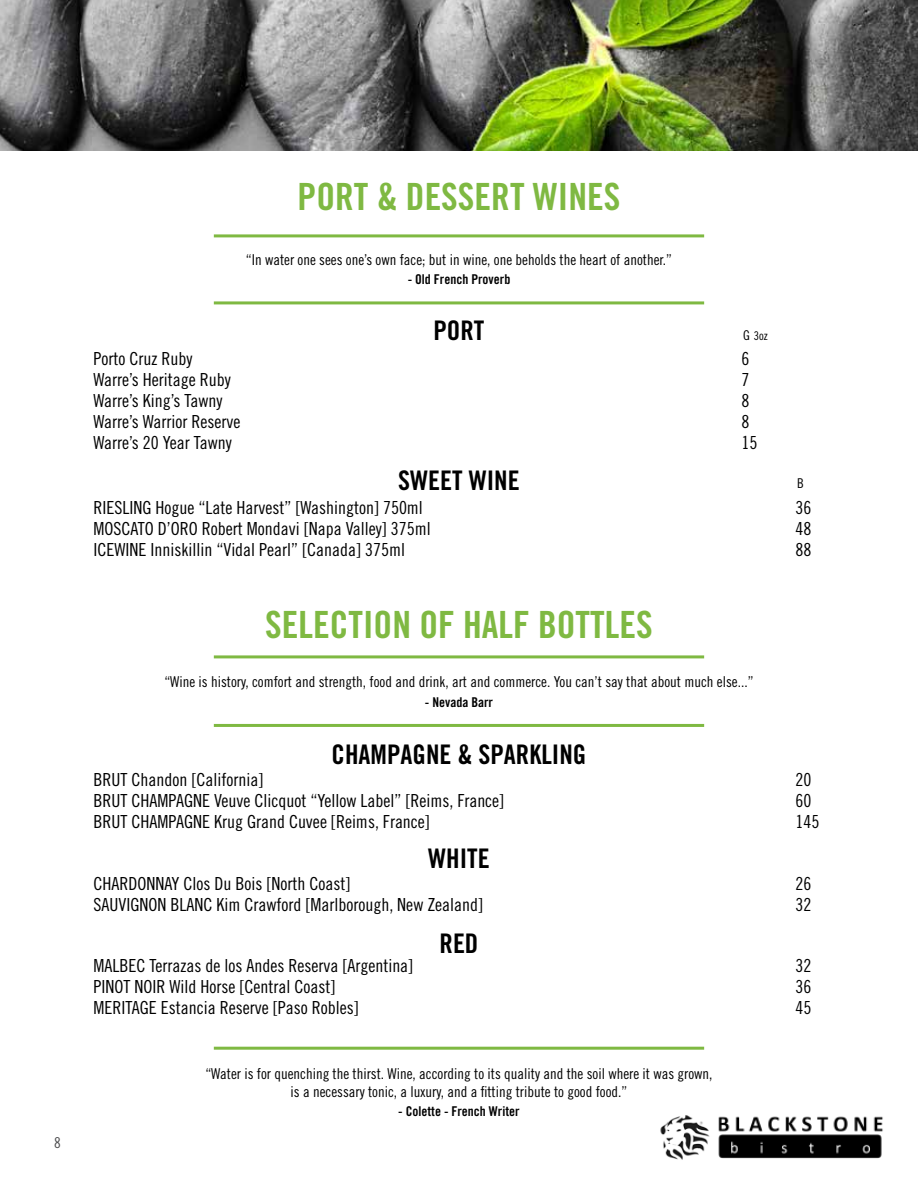
<style>
.page{position:relative;width:918px;height:1188px;background:#fff}
.page>*{position:absolute;margin:0;border:0;box-sizing:border-box;transform-origin:0 0}
.t1{font:37.5px "Trade Gothic LT Std Bd Cn 20";color:#7fb942}
.t2{font:27px "Trade Gothic LT Std Bd Cn 20";color:#000}
.t3{font:18px "Trade Gothic LT Std Cn 18";color:#000}
.t4{font:15px/18px "Trade Gothic LT Std Cn 18";color:#000;text-align:center}
.t5{font:15px "Trade Gothic LT Std Cn 18";color:#4d4d4f}
.t6{font:13.5px "Trade Gothic LT Std Bd Cn 20";color:#000}
.t7{font:13.5px "Trade Gothic LT Std Cn 18";color:#000}
.t8{font:12px "Trade Gothic LT Std Cn 18";color:#000}
</style>
<div class="page">
<img style="left:660px;top:1115px;width:50px;height:45px">
<img style="left:718px;top:1116px;width:165px;height:16px">
<img style="left:718px;top:1134px;width:164px;height:25px">
<img style="left:0;top:0;width:918px;height:150px">
<hr style="left:214px;top:234px;width:490px;height:3px;background:#7fb942">
<hr style="left:214px;top:301px;width:490px;height:3px;background:#7fb942">
<hr style="left:214px;top:655px;width:490px;height:3px;background:#7fb942">
<hr style="left:214px;top:724px;width:490px;height:3px;background:#7fb942">
<hr style="left:214px;top:1047px;width:490px;height:3px;background:#7fb942">
<p class="t5" style="left:54px;top:1134px;width:8px">8</p>
<h1 class="t1" style="left:298px;top:173px;width:324px">PORT &amp; DESSERT WINES</h1>
<p class="t4" style="left:246px;top:250px;width:428px">“In water one sees one’s own face; but in wine, one beholds the heart of another.”</p>
<p class="t6" style="left:408px;top:271px;width:104px">- Old French Proverb</p>
<h2 class="t2" style="left:433px;top:314px;width:53px">PORT</h2>
<p class="t7" style="left:743px;top:327px;width:8px">G</p>
<p class="t8" style="left:754px;top:328px;width:15px">3oz</p>
<p class="t3" style="left:93px;top:348px;width:100px">Porto Cruz Ruby</p>
<p class="t3" style="left:741px;top:348px;width:9px">6</p>
<p class="t3" style="left:93px;top:369px;width:139px">Warre’s Heritage Ruby</p>
<p class="t3" style="left:741px;top:369px;width:9px">7</p>
<p class="t3" style="left:93px;top:390px;width:130px">Warre’s King’s Tawny</p>
<p class="t3" style="left:741px;top:390px;width:9px">8</p>
<p class="t3" style="left:93px;top:411px;width:149px">Warre’s Warrior Reserve</p>
<p class="t3" style="left:741px;top:411px;width:9px">8</p>
<p class="t3" style="left:93px;top:432px;width:140px">Warre’s 20 Year Tawny</p>
<p class="t3" style="left:741px;top:432px;width:17px">15</p>
<h2 class="t2" style="left:398px;top:464px;width:123px">SWEET WINE</h2>
<p class="t7" style="left:797px;top:475px;width:8px">B</p>
<p class="t3" style="left:93px;top:497px;width:331px">RIESLING Hogue “Late Harvest” [Washington] 750ml</p>
<p class="t3" style="left:795px;top:497px;width:17px">36</p>
<p class="t3" style="left:93px;top:518px;width:339px">MOSCATO D’ORO Robert Mondavi [Napa Valley] 375ml</p>
<p class="t3" style="left:795px;top:518px;width:17px">48</p>
<p class="t3" style="left:93px;top:539px;width:313px">ICEWINE Inniskillin “Vidal Pearl” [Canada] 375ml</p>
<p class="t3" style="left:795px;top:539px;width:17px">88</p>
<h1 class="t1" style="left:265px;top:602px;width:389px">SELECTION OF HALF BOTTLES</h1>
<p class="t4" style="left:164px;top:673px;width:591px">“Wine is history, comfort and strength, food and drink, art and commerce. You can’t say that about much else...”</p>
<p class="t6" style="left:425px;top:694px;width:70px">- Nevada Barr</p>
<h2 class="t2" style="left:332px;top:738px;width:256px">CHAMPAGNE &amp; SPARKLING</h2>
<p class="t3" style="left:93px;top:769px;width:171px">BRUT Chandon [California]</p>
<p class="t3" style="left:795px;top:769px;width:17px">20</p>
<p class="t3" style="left:93px;top:790px;width:412px">BRUT CHAMPAGNE Veuve Clicquot “Yellow Label” [Reims, France]</p>
<p class="t3" style="left:795px;top:790px;width:17px">60</p>
<p class="t3" style="left:93px;top:811px;width:338px">BRUT CHAMPAGNE Krug Grand Cuvee [Reims, France]</p>
<p class="t3" style="left:795px;top:811px;width:25px">145</p>
<h2 class="t2" style="left:428px;top:842px;width:63px">WHITE</h2>
<p class="t3" style="left:93px;top:873px;width:258px">CHARDONNAY Clos Du Bois [North Coast]</p>
<p class="t3" style="left:795px;top:873px;width:17px">26</p>
<p class="t3" style="left:93px;top:894px;width:391px">SAUVIGNON BLANC Kim Crawford [Marlborough, New Zealand]</p>
<p class="t3" style="left:795px;top:894px;width:17px">32</p>
<h2 class="t2" style="left:440px;top:927px;width:40px">RED</h2>
<p class="t3" style="left:93px;top:955px;width:321px">MALBEC Terrazas de los Andes Reserva [Argentina]</p>
<p class="t3" style="left:795px;top:955px;width:17px">32</p>
<p class="t3" style="left:93px;top:976px;width:243px">PINOT NOIR Wild Horse [Central Coast]</p>
<p class="t3" style="left:795px;top:976px;width:17px">36</p>
<p class="t3" style="left:93px;top:997px;width:267px">MERITAGE Estancia Reserve [Paso Robles]</p>
<p class="t3" style="left:795px;top:997px;width:17px">45</p>
<p class="t4" style="left:205px;top:1064px;width:509px">“Water is for quenching the thirst. Wine, according to its quality and the soil where it was grown, is a necessary tonic, a luxury, and a fitting tribute to good food.”</p>
<p class="t6" style="left:398px;top:1103px;width:123px">- Colette - French Writer</p>
</div>
